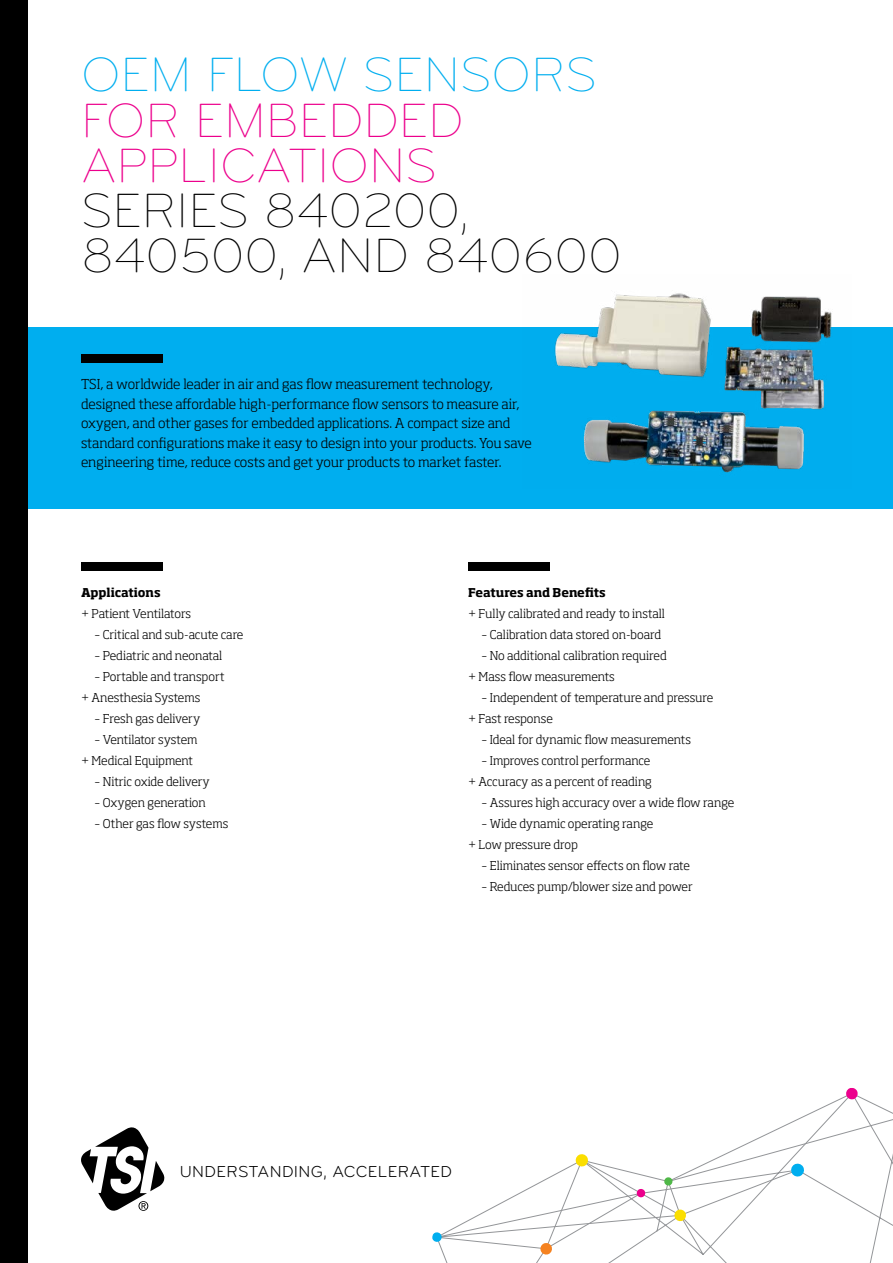
<style>
.page{position:relative;width:893px;height:1263px;background:#fff}
.page>*{position:absolute;margin:0;border:0;box-sizing:border-box;transform-origin:0 0}
.t1{font:300 49.95px/45.3px "Bryant Pro";color:#000}
.t2{font:300 49.95px/45.3px "Bryant Pro";color:#ec008c}
.t3{font:300 49.95px "Bryant Pro";color:#00aeef}
.t4{font:16.5px "Bryant Pro";letter-spacing:.025em;color:#010101}
.t5{font:300 13.5px/19.5px "Soho Std";letter-spacing:-.005em;color:#000}
.t6{font:300 12px/21px "Soho Std";letter-spacing:-.01em;color:#000}
.t7{font:700 12px "Soho Std";letter-spacing:-.005em;color:#000}
</style>
<div class="page">
<div style="left:0;top:327px;width:893px;height:182px;background:#00aeef"></div>
<svg style="left:81px;top:1127px;width:84px;height:84px"></svg>
<div style="left:81px;top:354px;width:81px;height:9px;background:#000"></div>
<div style="left:81px;top:563px;width:81px;height:8px;background:#000"></div>
<div style="left:468px;top:563px;width:81px;height:8px;background:#000"></div>
<svg style="left:438px;top:1096px;width:455px;height:167px"></svg>
<svg style="left:664px;top:1177px;width:9px;height:9px"></svg>
<svg style="left:432px;top:1232px;width:10px;height:10px"></svg>
<svg style="left:540px;top:1242px;width:13px;height:13px"></svg>
<svg style="left:790px;top:1163px;width:15px;height:14px"></svg>
<svg style="left:575px;top:1153px;width:14px;height:14px"></svg>
<svg style="left:845px;top:1088px;width:13px;height:12px"></svg>
<svg style="left:674px;top:1209px;width:13px;height:13px"></svg>
<svg style="left:636px;top:1188px;width:10px;height:10px"></svg>
<div style="left:0;top:0;width:27px;height:1263px;background:#000"></div>
<img style="left:554px;top:293px;width:278px;height:180px">
<h1 class="t3" style="left:81px;top:46px;width:517px">OEM FLOW SENSORS</h1>
<h1 class="t2" style="left:81px;top:98px;width:384px">FOR EMBEDDED<br>APPLICATIONS</h1>
<h1 class="t1" style="left:81px;top:188px;width:542px">SERIES 840200,<br>840500, AND 840600</h1>
<p class="t5" style="left:81px;top:374px;width:452px">TSI, a worldwide leader in air and gas flow measurement technology, designed these affordable high-performance flow sensors to measure air, oxygen, and other gases for embedded applications. A compact size and standard configurations make it easy to design into your products. You save engineering time, reduce costs and get your products to market faster.</p>
<p class="t7" style="left:81px;top:584px;width:81px">Applications</p>
<p class="t6" style="left:81px;top:602px;width:112px">+ Patient Ventilators</p>
<p class="t6" style="left:94px;top:623px;width:150px">– Critical and sub-acute care</p>
<p class="t6" style="left:94px;top:644px;width:129px">– Pediatric and neonatal</p>
<p class="t6" style="left:81px;top:665px;width:145px;text-indent:14px">– Portable and transport + Anesthesia Systems</p>
<p class="t6" style="left:94px;top:707px;width:107px">– Fresh gas delivery</p>
<p class="t6" style="left:81px;top:728px;width:118px;text-indent:14px">– Ventilator system + Medical Equipment</p>
<p class="t6" style="left:94px;top:770px;width:117px">– Nitric oxide delivery</p>
<p class="t6" style="left:94px;top:791px;width:113px">– Oxygen generation</p>
<p class="t6" style="left:94px;top:812px;width:135px">– Other gas flow systems</p>
<p class="t7" style="left:468px;top:584px;width:139px">Features and Benefits</p>
<p class="t6" style="left:468px;top:602px;width:199px">+ Fully calibrated and ready to install</p>
<p class="t6" style="left:482px;top:623px;width:181px">– Calibration data stored on-board</p>
<p class="t6" style="left:468px;top:644px;width:200px;text-indent:14px">– No additional calibration required + Mass flow measurements</p>
<p class="t6" style="left:468px;top:686px;width:247px;text-indent:14px">– Independent of temperature and pressure + Fast response</p>
<p class="t6" style="left:482px;top:728px;width:211px">– Ideal for dynamic flow measurements</p>
<p class="t6" style="left:468px;top:749px;width:185px;text-align:right">– Improves control performance<br>+ Accuracy as a percent of reading</p>
<p class="t6" style="left:482px;top:791px;width:254px">– Assures high accuracy over a wide flow range</p>
<p class="t6" style="left:468px;top:812px;width:187px;text-indent:14px">– Wide dynamic operating range + Low pressure drop</p>
<p class="t6" style="left:482px;top:854px;width:210px">– Eliminates sensor effects on flow rate</p>
<p class="t6" style="left:482px;top:875px;width:213px">– Reduces pump/blower size and power</p>
<h2 class="t4" style="left:180px;top:1162px;width:274px">UNDERSTANDING, ACCELERATED</h2>
</div>
